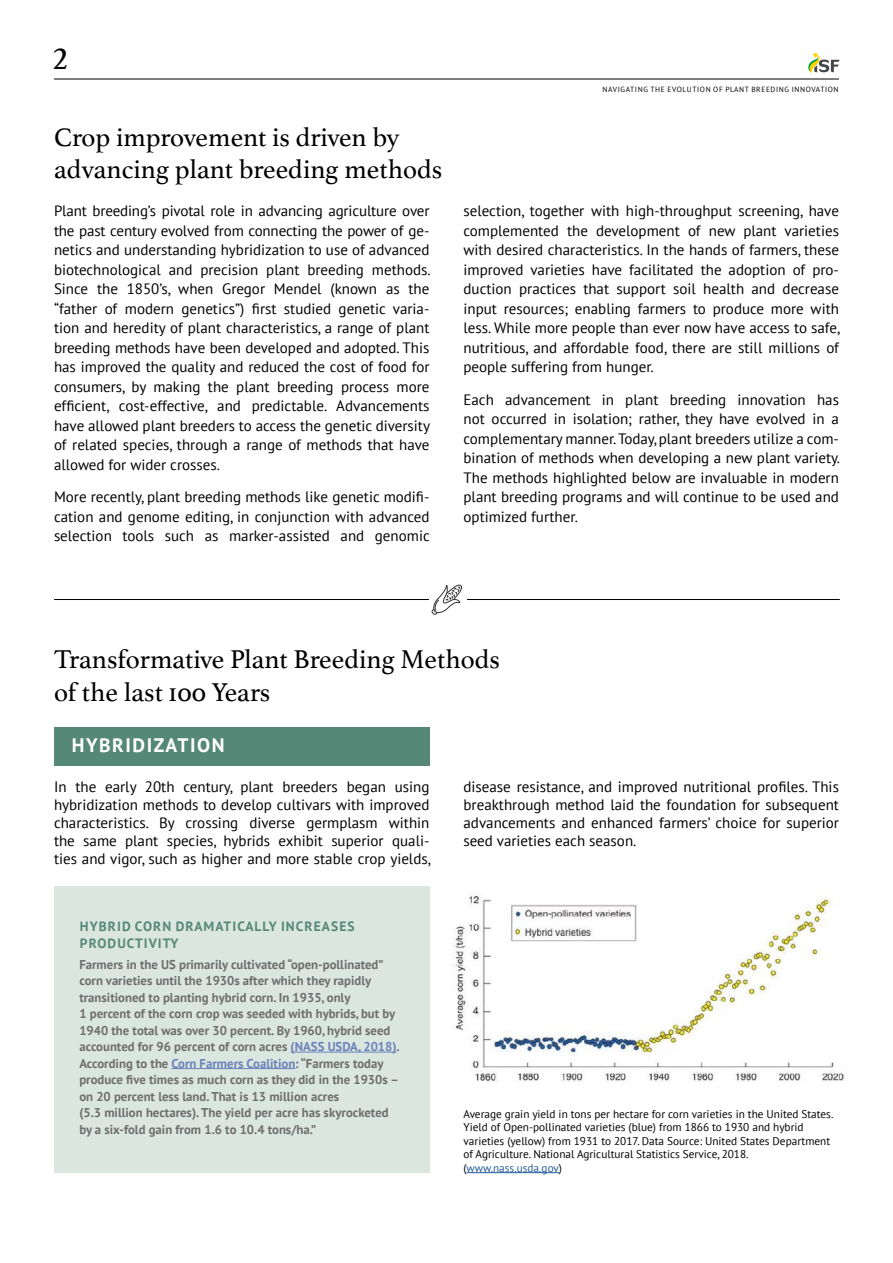
<style>
.page{position:relative;width:893px;height:1263px;background:#fff}
.page>*{position:absolute;margin:0;border:0;box-sizing:border-box;transform-origin:0 0}
.t1{font:27px/32.4px "Athelas";color:#000}
.t2{font:700 19.5px "PT Sans";letter-spacing:.08em;color:#fff}
.t3{font:15px/19.5px "PT Sans";color:#000;text-align:justify}
.t4{font:700 13.5px/16.5px "PT Sans";letter-spacing:.08em;color:#568878}
.t5{font:700 12.75px/16.5px "PT Sans";color:#6e6e6e}
.t6{font:11.25px/13.5px "PT Sans";color:#000}
.t7{font:7.5px "PT Sans";letter-spacing:.08em;color:#000}
.s1{color:#6983b8}
.s2{color:#22599b}
</style>
<div class="page">
<div style="left:54px;top:727px;width:375px;height:38px;background:#568878"></div>
<div style="left:54px;top:886px;width:375px;height:286px;background:#dbe6e1"></div>
<hr style="left:54px;top:79px;width:785px;height:1px;background:#000">
<svg style="left:808px;top:53px;width:31px;height:19px"></svg>
<hr style="left:291px;top:1052px;width:105px;height:1px;background:#6983b8">
<hr style="left:171px;top:1068px;width:124px;height:1px;background:#6983b8">
<hr style="left:467px;top:1172px;width:92px;height:1px;background:#22599b">
<img style="left:453px;top:895px;width:392px;height:187px">
<hr style="left:54px;top:599px;width:786px;height:1px;background:#000">
<div style="left:429px;top:583px;width:38px;height:34px;background:#fff"></div>
<svg style="left:431px;top:584px;width:31px;height:31px"></svg>
<h1 class="t1" style="left:54px;top:120px;width:390px">Crop improvement is driven by advancing plant breeding methods</h1>
<p class="t3" style="left:54px;top:201px;width:378px">Plant breeding’s pivotal role in advancing agriculture over the past century evolved from connecting the power of ge&shy;netics and understanding hybridization to use of advanced biotechnological and precision plant breeding methods.<br>Since the 1850’s, when Gregor Mendel (known as the “father of modern genetics”) first studied genetic varia&shy;tion and heredity of plant characteristics, a range of plant breeding methods have been developed and adopted. This has improved the quality and reduced the cost of food for consumers, by making the plant breeding process more efficient, cost-effective, and predictable. Advancements have allowed plant breeders to access the genetic diversity of related species, through a range of methods that have allowed for wider crosses.</p>
<p class="t3" style="left:54px;top:487px;width:377px">More recently, plant breeding methods like genetic modifi&shy;cation and genome editing, in conjunction with advanced selection tools such as marker-assisted and genomic</p>
<p class="t7" style="left:603px;top:85px;width:238px">NAVIGATING THE EVOLUTION OF PLANT BREEDING INNOVATION</p>
<p class="t3" style="left:463px;top:201px;width:378px">selection, together with high-throughput screening, have complemented the development of new plant varieties with desired characteristics. In the hands of farmers, these improved varieties have facilitated the adoption of pro&shy;duction practices that support soil health and decrease input resources; enabling farmers to produce more with less. While more people than ever now have access to safe, nutritious, and affordable food, there are still millions of people suffering from hunger.</p>
<p class="t3" style="left:463px;top:389px;width:378px">Each advancement in plant breeding innovation has not occurred in isolation; rather, they have evolved in a complementary manner. Today, plant breeders utilize a com&shy;bination of methods when developing a new plant variety.<br>The methods highlighted below are invaluable in modern plant breeding programs and will continue to be used and optimized further.</p>
<h1 class="t1" style="left:54px;top:642px;width:447px">Transformative Plant Breeding Methods of the last 100 Years</h1>
<h2 class="t2" style="left:72px;top:732px;width:154px">HYBRIDIZATION</h2>
<p class="t3" style="left:54px;top:777px;width:378px;line-height:18px">In the early 20th century, plant breeders began using hybridization methods to develop cultivars with improved characteristics. By crossing diverse germplasm within the same plant species, hybrids exhibit superior quali&shy;ties and vigor, such as higher and more stable crop yields,</p>
<p class="t3" style="left:463px;top:777px;width:377px;line-height:18px">disease resistance, and improved nutritional profiles. This breakthrough method laid the foundation for subsequent advancements and enhanced farmers’ choice for superior seed varieties each season.</p>
<p class="t4" style="left:80px;top:918px;width:276px">HYBRID CORN DRAMATICALLY INCREASES<br>PRODUCTIVITY</p>
<p class="t5" style="left:79px;top:956px;width:322px">Farmers in the US primarily cultivated “open-pollinated” corn varieties until the 1930s after which they rapidly transitioned to planting hybrid corn. In 1935, only<br>1 percent of the corn crop was seeded with hybrids, but by 1940 the total was over 30 percent. By 1960, hybrid seed accounted for 96 percent of corn acres <span class="s1">(NASS USDA, 2018)</span>.<br>According to the <span class="s1">Corn Farmers Coalition</span>: “Farmers today produce five times as much corn as they did in the 1930s – on 20 percent less land. That is 13 million acres<br>(5.3 million hectares). The yield per acre has skyrocketed by a six-fold gain from 1.6 to 10.4 tons/ha.”</p>
<p class="t6" style="left:463px;top:1107px;width:371px">Average grain yield in tons per hectare for corn varieties in the United States.<br>Yield of Open-pollinated varieties (blue) from 1866 to 1930 and hybrid varieties (yellow) from 1931 to 2017. Data Source: United States Department of Agriculture. National Agricultural Statistics Service, 2018. (<span class="s2">www.nass.usda.gov</span>)</p>
</div>
